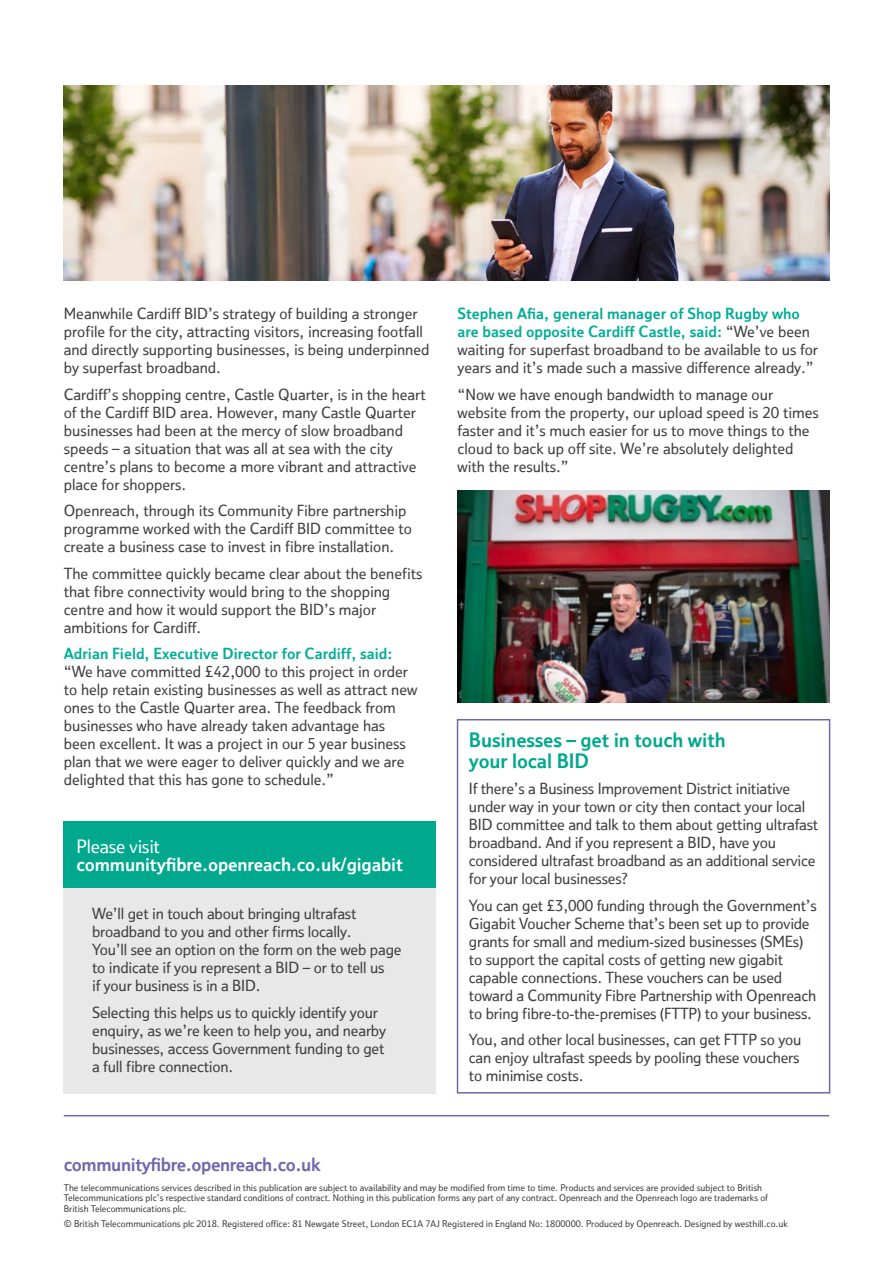
<style>
.page{position:relative;width:893px;height:1263px;background:#fff}
.page>*{position:absolute;margin:0;border:0;box-sizing:border-box;transform-origin:0 0}
.t1{font:700 19.5px/21px "Openreach";letter-spacing:-.01em;color:#00a88e}
.t2{font:700 18px "Openreach";letter-spacing:-.01em;color:#fff}
.t3{font:700 18px "Openreach";letter-spacing:-.025em;color:#7265ad}
.t4{font:500 18px "Openreach";letter-spacing:-.01em;color:#fff}
.t5{font:500 15px/18px "Openreach";color:#414042}
.t6{font:700 15px "Openreach";color:#00ae97}
.t7{font:500 9px/10.8px "Openreach";color:#414042}
.s1{font-weight:700;color:#00ae97}
</style>
<div class="page">
<img style="left:457px;top:490px;width:372px;height:212px">
<hr style="left:64px;top:1115px;width:765px;height:1px;background:#7265ad">
<img style="left:64px;top:85px;width:765px;height:196px">
<div style="left:64px;top:885px;width:372px;height:208px;background:#e7e8e7"></div>
<div style="left:64px;top:821px;width:372px;height:67px;background:#00a88e"></div>
<div style="left:457px;top:719px;width:373px;height:374px;border:2px solid #7265ad"></div>
<p class="t5" style="left:64px;top:305px;width:367px">Meanwhile Cardiff BID’s strategy of building a stronger profile for the city, attracting visitors, increasing footfall and directly supporting businesses, is being underpinned by superfast broadband.</p>
<p class="t5" style="left:64px;top:385px;width:363px">Cardiff’s shopping centre, Castle Quarter, is in the heart of the Cardiff BID area. However, many Castle Quarter businesses had been at the mercy of slow broadband speeds – a situation that was all at sea with the city centre’s plans to become a more vibrant and attractive place for shoppers.</p>
<p class="t5" style="left:64px;top:502px;width:350px">Openreach, through its Community Fibre partnership programme worked with the Cardiff BID committee to create a business case to invest in fibre installation.</p>
<p class="t5" style="left:64px;top:564px;width:360px">The committee quickly became clear about the benefits that fibre connectivity would bring to the shopping centre and how it would support the BID’s major ambitions for Cardiff.</p>
<p class="t6" style="left:64px;top:645px;width:330px">Adrian Field, Executive Director for Cardiff, said:</p>
<p class="t5" style="left:64px;top:663px;width:355px">“We have committed £42,000 to this project in order to help retain existing businesses as well as attract new ones to the Castle Quarter area. The feedback from businesses who have already taken advantage has been excellent. It was a project in our 5 year business plan that we were eager to deliver quickly and we are delighted that this has gone to schedule.”</p>
<p class="t4" style="left:77px;top:836px;width:85px">Please visit</p>
<p class="t2" style="left:77px;top:854px;width:328px">communityfibre.openreach.co.uk/gigabit</p>
<p class="t5" style="left:92px;top:904px;width:311px">We’ll get in touch about bringing ultrafast broadband to you and other firms locally.<br>You’ll see an option on the form on the web page to indicate if you represent a BID – or to tell us<br>if your business is in a BID.</p>
<p class="t5" style="left:92px;top:1003px;width:295px">Selecting this helps us to quickly identify your enquiry, as we’re keen to help you, and nearby businesses, access Government funding to get a full fibre connection.</p>
<p class="t5" style="left:458px;top:305px;width:362px"><span class="s1">Stephen Afia, general manager of Shop Rugby who are based opposite Cardiff Castle, said:</span> “We’ve been waiting for superfast broadband to be available to us for years and it’s made such a massive difference already.”</p>
<p class="t5" style="left:458px;top:385px;width:363px">“Now we have enough bandwidth to manage our website from the property, our upload speed is 20 times faster and it’s much easier for us to move things to the cloud to back up off site. We’re absolutely delighted with the results.”</p>
<h1 class="t1" style="left:469px;top:729px;width:258px">Businesses – get in touch with your local BID</h1>
<p class="t5" style="left:469px;top:780px;width:351px">If there’s a Business Improvement District initiative under way in your town or city then contact your local BID committee and talk to them about getting ultrafast broadband. And if you represent a BID, have you considered ultrafast broadband as an additional service for your local businesses?</p>
<p class="t5" style="left:469px;top:896px;width:349px">You can get £3,000 funding through the Government’s Gigabit Voucher Scheme that’s been set up to provide grants for small and medium-sized businesses (SMEs) to support the capital costs of getting new gigabit capable connections. These vouchers can be used toward a Community Fibre Partnership with Openreach to bring fibre-to-the-premises (FTTP) to your business.</p>
<p class="t5" style="left:469px;top:1031px;width:334px">You, and other local businesses, can get FTTP so you can enjoy ultrafast speeds by pooling these vouchers to minimise costs.</p>
<p class="t3" style="left:64px;top:1154px;width:258px">communityfibre.openreach.co.uk</p>
<p class="t7" style="left:64px;top:1182px;width:706px">The telecommunications services described in this publication are subject to availability and may be modified from time to time. Products and services are provided subject to British<br>Telecommunications plc’s respective standard conditions of contract. Nothing in this publication forms any part of any contract. Openreach and the Openreach logo are trademarks of<br>British Telecommunications plc.</p>
<p class="t7" style="left:64px;top:1218px;width:725px">© British Telecommunications plc 2018. Registered office: 81 Newgate Street, London EC1A 7AJ Registered in England No: 1800000. Produced by Openreach. Designed by westhill.co.uk</p>
</div>
